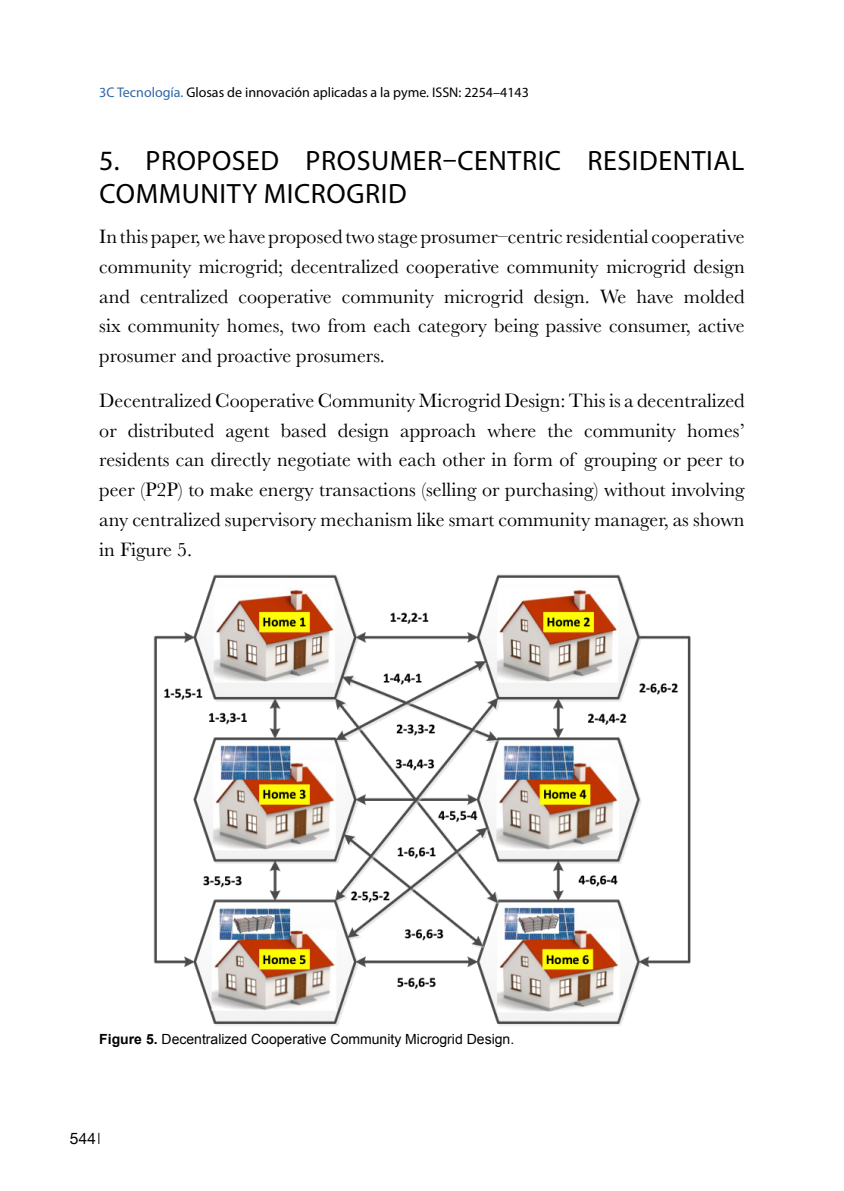
<style>
.page{position:relative;width:844px;height:1191px;background:#fff}
.page>*{position:absolute;margin:0;border:0;box-sizing:border-box;transform-origin:0 0}
.t1{font:28px/33.6px "Myriad Pro";letter-spacing:.02em;color:#000}
.t2{font:20.12px/29.8px "Baskerville";color:#000;text-align:justify}
.t3{font:15.75px "Helvetica Neue";color:#000}
.t4{font:14px "Myriad Pro";color:#000}
.t5{font:14px "Arial";color:#000}
.s1{color:#2e66ab}
.s2{font-weight:700}
</style>
<div class="page">
<svg style="left:98px;top:1132px;width:1px;height:12px"></svg>
<img style="left:153px;top:575px;width:537px;height:451px">
<p class="t4" style="left:99px;top:83px;width:431px"><span class="s1">3C Tecnología.</span> Glosas de innovación aplicadas a la pyme. ISSN: 2254–4143</p>
<h1 class="t1" style="left:99px;top:143px;width:646px">5. PROPOSED PROSUMER–CENTRIC RESIDENTIAL<br>COMMUNITY MICROGRID</h1>
<p class="t2" style="left:99px;top:222px;width:646px">In this paper, we have proposed two stage prosumer–centric residential cooperative community microgrid; decentralized cooperative community microgrid design and centralized cooperative community microgrid design. We have molded six community homes, two from each category being passive consumer, active prosumer and proactive prosumers.</p>
<p class="t2" style="left:99px;top:386px;width:646px">Decentralized Cooperative Community Microgrid Design: This is a decentralized or distributed agent based design approach where the community homes’ residents can directly negotiate with each other in form of grouping or peer to peer (P2P) to make energy transactions (selling or purchasing) without involving any centralized supervisory mechanism like smart community manager, as shown in Figure 5.</p>
<p class="t5" style="left:99px;top:1029px;width:416px"><span class="s2">Figure 5.</span> Decentralized Cooperative Community Microgrid Design.</p>
<p class="t3" style="left:70px;top:1127px;width:27px">544</p>
</div>
